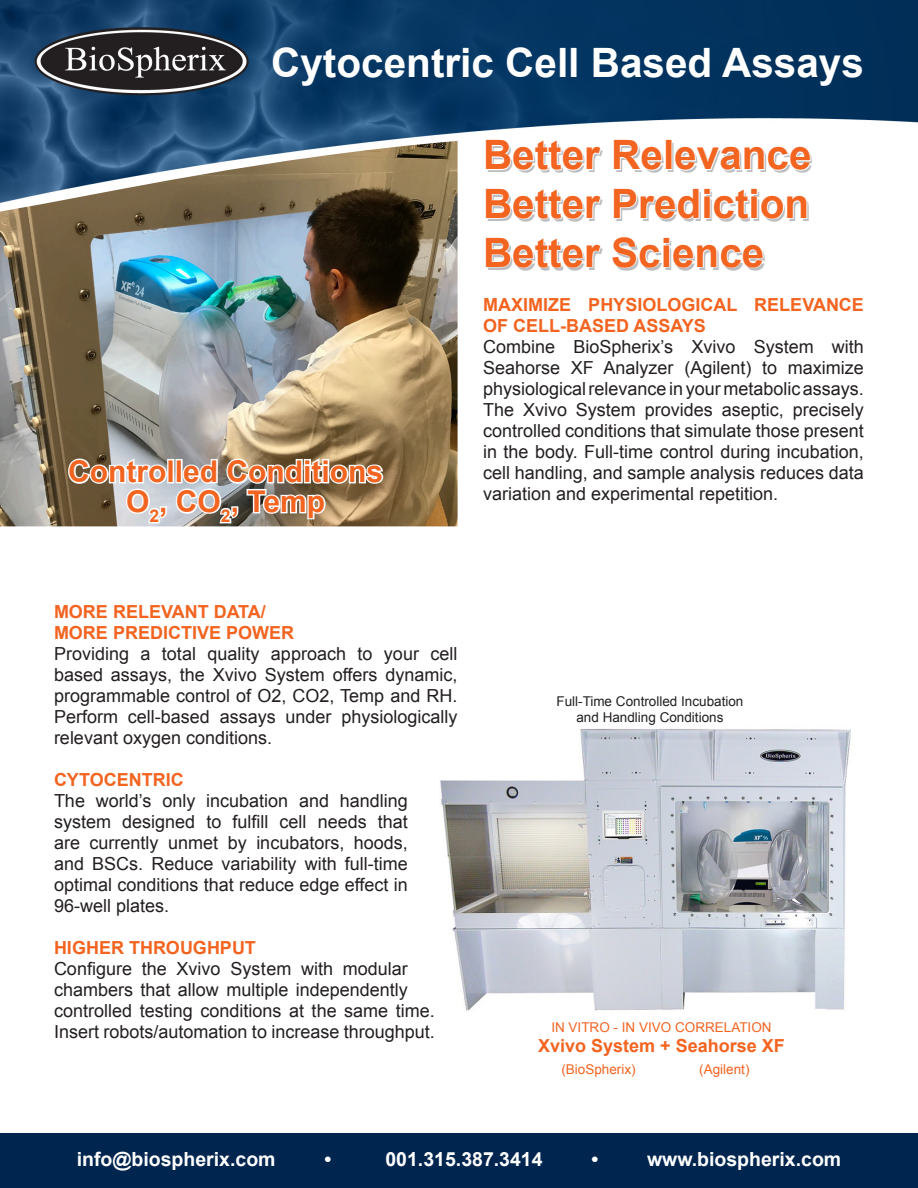
<style>
.page{position:relative;width:918px;height:1188px;background:#fff}
.page>*{position:absolute;margin:0;border:0;box-sizing:border-box;transform-origin:0 0}
.t1{font:700 40.5px/48.6px "Arial";color:#f36421;text-align:justify}
.t2{font:700 40.5px "Arial";color:#fff}
.t3{font:700 30px "Arial";color:#f36421}
.t4{font:700 19.5px "Arial";color:#fff}
.t5{font:18px/21px "Arial";color:#231f20;text-align:justify}
.t6{font:700 18px/21px "Arial";color:#f36421}
.t7{font:13.5px "Arial";color:#231f20}
.t8{font:13.5px "Arial";color:#f36421}
</style>
<div class="page">
<img style="left:0;top:0;width:918px;height:1134px">
<div style="left:0;top:1134px;width:918px;height:54px;background:#00264f"></div>
<svg style="left:484px;top:138px;width:122px;height:39px"></svg>
<svg style="left:613px;top:139px;width:54px;height:38px"></svg>
<svg style="left:674px;top:146px;width:142px;height:31px"></svg>
<svg style="left:484px;top:187px;width:122px;height:38px"></svg>
<svg style="left:613px;top:187px;width:199px;height:38px"></svg>
<svg style="left:484px;top:236px;width:285px;height:38px"></svg>
<img style="left:0;top:141px;width:458px;height:385px">
<svg style="left:66px;top:456px;width:319px;height:69px"></svg>
<img style="left:436px;top:723px;width:428px;height:299px">
<p class="t2" style="left:271px;top:36px;width:594px">Cytocentric Cell Based Assays</p>
<p class="t3" style="left:68px;top:451px;width:317px">Controlled Conditions</p>
<p class="t3" style="left:126px;top:481px;width:200px">O<sub>2</sub>, CO<sub>2</sub>, Temp</p>
<p class="t1" style="left:483px;top:132px;width:330px">Better Relevance Better Prediction Better Science</p>
<p class="t6" style="left:483px;top:295px;width:382px">MAXIMIZE PHYSIOLOGICAL RELEVANCE<br>OF CELL-BASED ASSAYS</p>
<p class="t5" style="left:483px;top:336px;width:382px">Combine BioSpherix’s Xvivo System with Seahorse XF Analyzer (Agilent) to maximize physiological relevance in your metabolic assays.<br>The Xvivo System provides aseptic, precisely controlled conditions that simulate those present in the body. Full-time control during incubation, cell handling, and sample analysis reduces data variation and experimental repetition.</p>
<p class="t6" style="left:54px;top:602px;width:213px">MORE RELEVANT DATA/</p>
<p class="t6" style="left:54px;top:623px;width:242px">MORE PREDICTIVE POWER</p>
<p class="t5" style="left:54px;top:643px;width:405px">Providing a total quality approach to your cell based assays, the Xvivo System offers dynamic, programmable control of O2, CO2, Temp and RH.<br>Perform cell-based assays under physiologically relevant oxygen conditions.</p>
<p class="t6" style="left:54px;top:770px;width:131px">CYTOCENTRIC</p>
<p class="t5" style="left:54px;top:790px;width:355px">The world’s only incubation and handling system designed to fulfill cell needs that are currently unmet by incubators, hoods, and BSCs. Reduce variability with full-time optimal conditions that reduce edge effect in 96-well plates.</p>
<p class="t6" style="left:54px;top:938px;width:203px">HIGHER THROUGHPUT</p>
<p class="t5" style="left:54px;top:958px;width:382px;text-align:left">Configure the Xvivo System with modular chambers that allow multiple independently controlled testing conditions at the same time.<br>Insert robots/automation to increase throughput.</p>
<p class="t7" style="left:556px;top:692px;width:189px">Full-Time Controlled Incubation</p>
<p class="t7" style="left:576px;top:709px;width:149px">and Handling Conditions</p>
<p class="t8" style="left:551px;top:1018px;width:222px">IN VITRO - IN VIVO CORRELATION</p>
<p class="t6" style="left:538px;top:1036px;width:248px">Xvivo System + Seahorse XF</p>
<p class="t8" style="left:561px;top:1060px;width:76px">(BioSpherix)</p>
<p class="t8" style="left:699px;top:1060px;width:52px">(Agilent)</p>
<p class="t4" style="left:77px;top:1146px;width:200px">info@biospherix.com</p>
<p class="t4" style="left:324px;top:1146px;width:8px">•</p>
<p class="t4" style="left:385px;top:1146px;width:159px">001.315.387.3414</p>
<p class="t4" style="left:591px;top:1146px;width:8px">•</p>
<p class="t4" style="left:647px;top:1146px;width:196px">www.biospherix.com</p>
</div>
